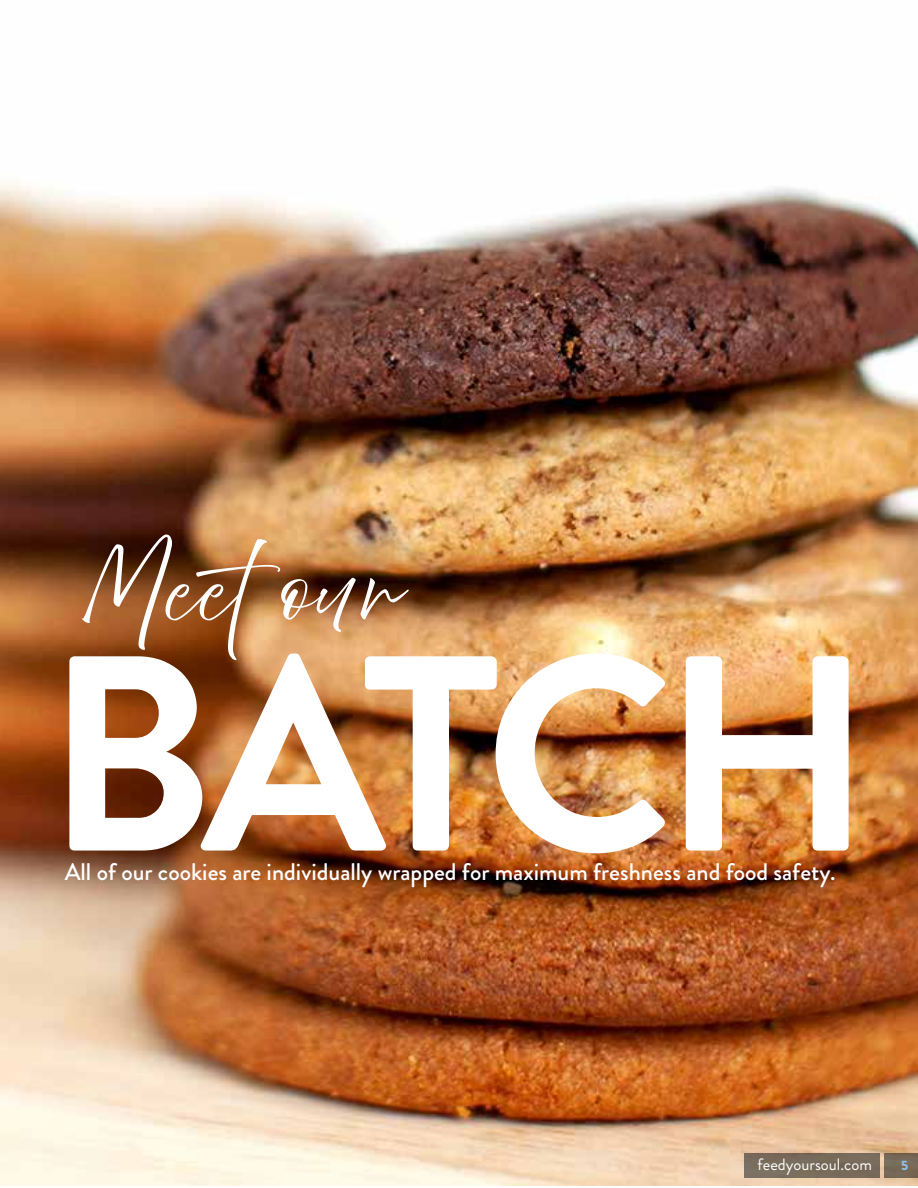
<style>
.page{position:relative;width:918px;height:1188px;background:#fff}
.page>*{position:absolute;margin:0;border:0;box-sizing:border-box;transform-origin:0 0}
.t1{font:700 277.5px "Brandon Grotesque";letter-spacing:-.055em;color:#fff}
.t2{font:75px "Abovethe Beyond Script";color:#fff}
.t3{font:500 24px "Brandon Grotesque";color:#fff}
.t4{font:16.5px "Brandon Grotesque";color:#fff}
.t5{font:900 13.5px "Brandon Grotesque";color:#92c0e9}
</style>
<div class="page">
<img style="left:0;top:182px;width:918px;height:1004px">
<div style="left:745px;top:1153px;width:135px;height:25px;background:#786c5c"></div>
<div style="left:884px;top:1153px;width:34px;height:25px;background:#766958"></div>
<h2 class="t2" style="left:81px;top:545px;width:318px">Meetour</h2>
<h1 class="t1" style="left:44px;top:561px;width:831px">BATCH</h1>
<p class="t3" style="left:65px;top:855px;width:772px">All of our cookies are individually wrapped for maximum freshness and food safety.</p>
<p class="t4" style="left:758px;top:1153px;width:116px">feedyoursoul.com</p>
<p class="t5" style="left:901px;top:1156px;width:9px">5</p>
</div>
